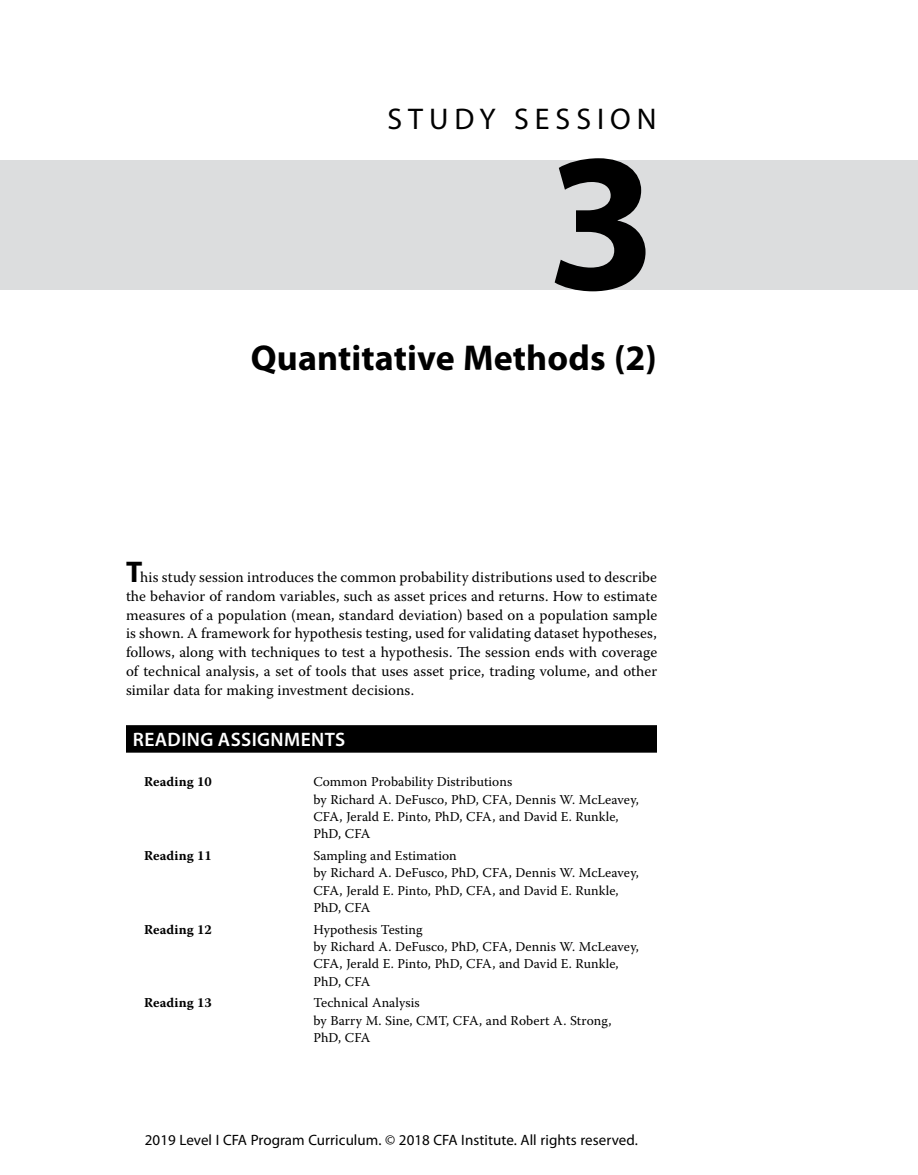
<style>
.page{position:relative;width:918px;height:1175px;background:#fff}
.page>*{position:absolute;margin:0;border:0;box-sizing:border-box;transform-origin:0 0}
.SS_NUM{font:700 198px "Myriad Pro";color:#000}
.SS_TITLE{font:700 36px "Myriad Pro";letter-spacing:.005em;color:#000}
.SS_LABEL{font:30px "Myriad Pro";letter-spacing:.2em;color:#000}
.SS_H1{font:600 19.5px "Myriad Pro";letter-spacing:.02em;color:#fff}
.SS_INTRO_T1{font:15px/18.8px "Warnock Pro";letter-spacing:.005em;color:#000;text-align:justify}
.t1{font:15px "Myriad Pro";letter-spacing:.005em;color:#000}
.TB{font:13.5px/17.2px "Warnock Pro";letter-spacing:.005em;color:#000}
.TB-2{font:700 13.5px "Warnock Pro";letter-spacing:.01em;color:#000}
.s1{font-family:"Myriad Pro";font-weight:700;font-size:30px}
</style>
<div class="page">
<div style="left:0;top:160px;width:918px;height:129px;background:#dcddde"></div>
<div style="left:126px;top:725px;width:531px;height:27px;background:#000"></div>
<p class="SS_LABEL" style="left:387px;top:100px;width:271px">STUDY SESSION</p>
<p class="SS_NUM" style="left:547px;top:93px;width:111px">3</p>
<p class="SS_TITLE" style="left:251px;top:334px;width:408px">Quantitative Methods (2)</p>
<p class="SS_INTRO_T1" style="left:126px;top:567px;width:533px"><span class="s1">T</span>his study session introduces the common probability distributions used to describe the behavior of random variables, such as asset prices and returns. How to estimate measures of a population (mean, standard deviation) based on a population sample is shown. A framework for hypothesis testing, used for validating dataset hypotheses, follows, along with techniques to test a hypothesis. The session ends with coverage of technical analysis, a set of tools that uses asset price, trading volume, and other similar data for making investment decisions.</p>
<p class="SS_H1" style="left:133px;top:726px;width:214px">READING ASSIGNMENTS</p>
<p class="TB-2" style="left:144px;top:773px;width:69px">Reading 10</p>
<p class="TB" style="left:313px;top:773px;width:327px">Common Probability Distributions<br>by Richard A. DeFusco, PhD, CFA, Dennis W. McLeavey, CFA, Jerald E. Pinto, PhD, CFA, and David E. Runkle, PhD, CFA</p>
<p class="TB-2" style="left:144px;top:847px;width:69px">Reading 11</p>
<p class="TB" style="left:313px;top:846px;width:327px">Sampling and Estimation<br>by Richard A. DeFusco, PhD, CFA, Dennis W. McLeavey, CFA, Jerald E. Pinto, PhD, CFA, and David E. Runkle, PhD, CFA</p>
<p class="TB-2" style="left:144px;top:921px;width:69px">Reading 12</p>
<p class="TB" style="left:313px;top:920px;width:327px">Hypothesis Testing<br>by Richard A. DeFusco, PhD, CFA, Dennis W. McLeavey,<br>CFA, Jerald E. Pinto, PhD, CFA, and David E. Runkle,<br>PhD, CFA</p>
<p class="TB-2" style="left:144px;top:994px;width:69px">Reading 13</p>
<p class="TB" style="left:313px;top:994px;width:300px">Technical Analysis<br>by Barry M. Sine, CMT, CFA, and Robert A. Strong,<br>PhD, CFA</p>
<p class="t1" style="left:145px;top:1130px;width:495px">2019 Level I CFA Program Curriculum. © 2018 CFA Institute. All rights reserved.</p>
</div>
